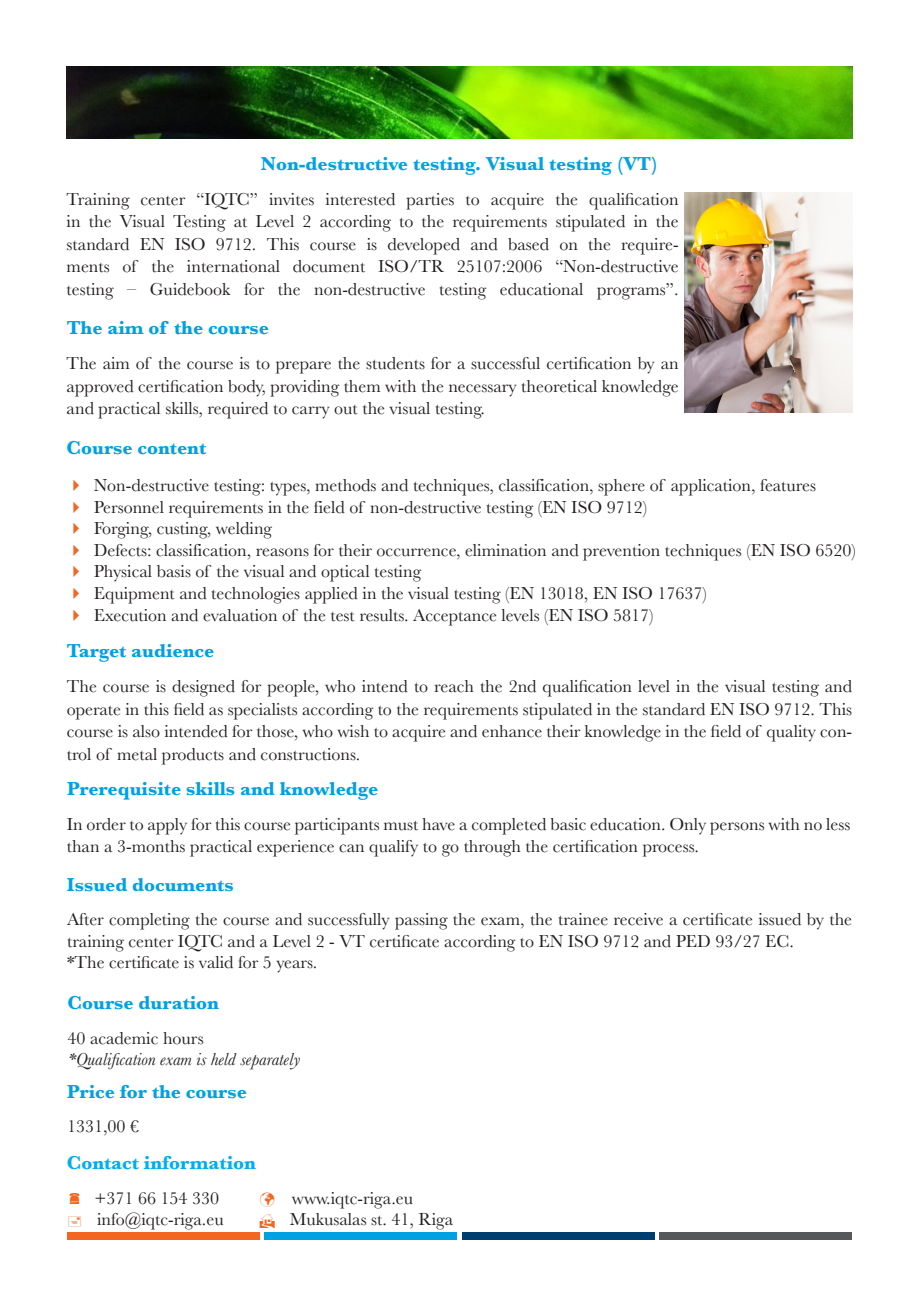
<style>
.page{position:relative;width:919px;height:1289px;background:#fff}
.page>*{position:absolute;margin:0;border:0;box-sizing:border-box;transform-origin:0 0}
.t1{font:700 19.5px "Baskerville";color:#00a1e3}
.t2{font:700 19.5px "Baskerville";color:#00a2e4}
.t3{font:700 19.5px "Baskerville";color:#00aeef}
.t4{font:18px/22.5px "Baskerville";color:#231f20;text-align:justify}
.t5{font:italic 18px "Baskerville";color:#231f20}
.s1{color:#f36621}
</style>
<div class="page">
<div style="left:67px;top:1232px;width:192px;height:7px;background:#f36621"></div>
<div style="left:264px;top:1232px;width:193px;height:7px;background:#00a1e3"></div>
<div style="left:462px;top:1232px;width:192px;height:7px;background:#003e6f"></div>
<div style="left:659px;top:1232px;width:193px;height:7px;background:#57585a"></div>
<img style="left:67px;top:67px;width:785px;height:72px">
<img style="left:685px;top:193px;width:167px;height:219px">
<p class="t2" style="left:261px;top:150px;width:398px">Non-destructive testing. Visual testing (VT)</p>
<p class="t4" style="left:67px;top:188px;width:613px">Training center “IQTC” invites interested parties to acquire the qualification in the Visual Testing at Level 2 according to the requirements stipulated in the standard EN ISO 9712. This course is developed and based on the require&shy;ments of the international document ISO/TR 25107:2006 “Non-destructive testing – Guidebook for the non-destructive testing educational programs”.</p>
<p class="t1" style="left:67px;top:314px;width:204px">The aim of the course</p>
<p class="t4" style="left:67px;top:352px;width:613px">The aim of the course is to prepare the students for a successful certification by an approved certification body, providing them with the necessary theoretical knowledge and practical skills, required to carry out the visual testing.</p>
<p class="t1" style="left:67px;top:434px;width:141px">Course content</p>
<p class="t4" style="left:67px;top:474px;width:750px"><span class="s1">✔</span> Non-destructive testing: types, methods and techniques, classification, sphere of application, features</p>
<p class="t4" style="left:67px;top:495px;width:581px"><span class="s1">✔</span> Personnel requirements in the field of non-destructive testing (EN ISO 9712)</p>
<p class="t4" style="left:67px;top:517px;width:207px"><span class="s1">✔</span> Forging, custing, welding</p>
<p class="t4" style="left:67px;top:539px;width:790px"><span class="s1">✔</span> Defects: classification, reasons for their occurrence, elimination and prevention techniques (EN ISO 6520)</p>
<p class="t4" style="left:67px;top:560px;width:356px"><span class="s1">✔</span> Physical basis of the visual and optical testing</p>
<p class="t4" style="left:67px;top:582px;width:641px"><span class="s1">✔</span> Equipment and technologies applied in the visual testing (EN 13018, EN ISO 17637)</p>
<p class="t4" style="left:67px;top:603px;width:588px"><span class="s1">✔</span> Execution and evaluation of the test results. Acceptance levels (EN ISO 5817)</p>
<p class="t1" style="left:67px;top:637px;width:149px">Target audience</p>
<p class="t4" style="left:67px;top:675px;width:786px">The course is designed for people, who intend to reach the 2nd qualification level in the visual testing and operate in this field as specialists according to the requirements stipulated in the standard EN ISO 9712. This course is also intended for those, who wish to acquire and enhance their knowledge in the field of quality con&shy;trol of metal products and constructions.</p>
<p class="t1" style="left:67px;top:775px;width:313px">Prerequisite skills and knowledge</p>
<p class="t4" style="left:67px;top:814px;width:785px;line-height:21.6px">In order to apply for this course participants must have a completed basic education. Only persons with no less than a 3-months practical experience can qualify to go through the certification process.</p>
<p class="t2" style="left:67px;top:870px;width:168px">Issued documents</p>
<p class="t4" style="left:67px;top:908px;width:786px;line-height:21.6px">After completing the course and successfully passing the exam, the trainee receive a certificate issued by the training center IQTC and a Level 2 - VT certificate according to EN ISO 9712 and PED 93/27 EC.</p>
<p class="t4" style="left:67px;top:951px;width:252px">*The certificate is valid for 5 years.</p>
<p class="t1" style="left:68px;top:989px;width:153px">Course duration</p>
<p class="t4" style="left:67px;top:1026px;width:138px">40 academic hours</p>
<p class="t5" style="left:67px;top:1047px;width:234px">*Qualification exam is held separately</p>
<p class="t1" style="left:67px;top:1077px;width:181px">Price for the course</p>
<p class="t4" style="left:67px;top:1115px;width:73px">1331,00 €</p>
<p class="t3" style="left:67px;top:1148px;width:191px">Contact information</p>
<p class="t4" style="left:95px;top:1186px;width:126px">+371 66 154 330</p>
<p class="t4" style="left:97px;top:1208px;width:128px">info@iqtc-riga.eu</p>
<p class="t4" style="left:260px;top:1186px;width:155px"><span class="s1">✓</span> www.iqtc-riga.eu</p>
<p class="t4" style="left:260px;top:1208px;width:195px"><span class="s1">★</span> Mukusalas st. 41, Riga</p>
</div>
